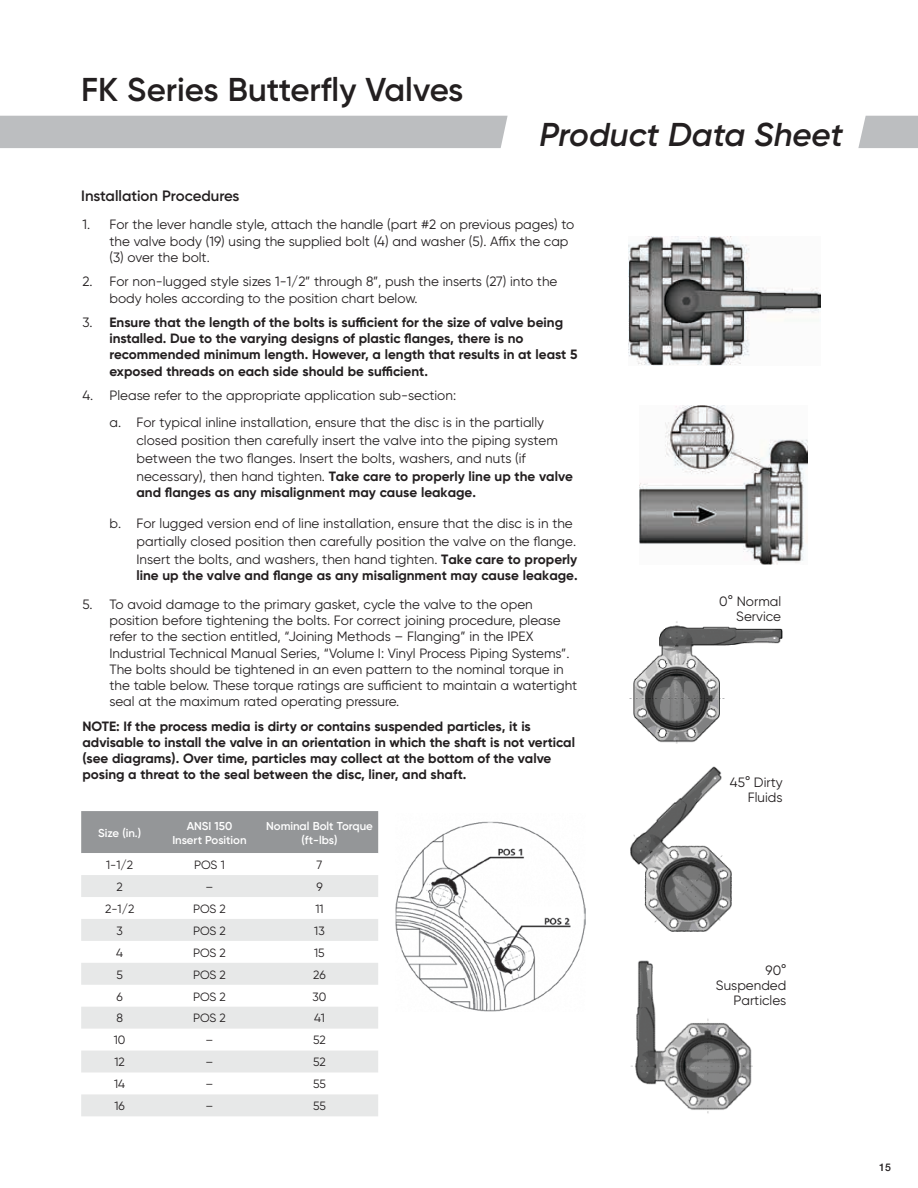
<style>
.page{position:relative;width:918px;height:1188px;background:#fff}
.page>*{position:absolute;margin:0;border:0;box-sizing:border-box;transform-origin:0 0}
.t1{font:600 33px "Gilroy";color:#231f20}
.t2{font:italic 600 33px "Gilroy";color:#231f20}
.t3{font:600 15px "Gilroy";color:#231f20}
.t4{font:13.5px/16px "Gilroy";color:#231f20}
.t5{font:700 13.5px/16px "Gilroy";color:#231f20}
.t6{font:12px "Gilroy";letter-spacing:-.005em;color:#231f20}
.t7{font:600 11.55px/13.8px "Gilroy";color:#fff;text-align:center}
.t8{font:500 10.5px "Helvetica Neue LT";color:#231f20}
.s1{font-weight:400}
.s2{font-weight:700}
</style>
<div class="page">
<svg style="left:858px;top:116px;width:60px;height:32px;background:#c0c2c4"></svg>
<div style="left:0;top:116px;width:508px;height:32px;background:#bcbec0"></div>
<img style="left:640px;top:406px;width:168px;height:159px">
<img style="left:628px;top:236px;width:192px;height:130px">
<img style="left:629px;top:621px;width:154px;height:123px">
<img style="left:630px;top:766px;width:102px;height:166px">
<img style="left:630px;top:960px;width:123px;height:154px">
<div style="left:81px;top:811px;width:297px;height:42px;background:#949698"></div>
<svg style="left:82px;top:1072px;width:296px;height:1px"></svg>
<svg style="left:81px;top:875px;width:297px;height:197px;fill:#e7e8e8"></svg>
<div style="left:81px;top:1094px;width:297px;height:22px;background:#e7e8e8"></div>
<img style="left:396px;top:821px;width:189px;height:191px">
<h1 class="t1" style="left:81px;top:69px;width:384px">FK Series Butterfly Valves</h1>
<p class="t3" style="left:81px;top:186px;width:160px">Installation Procedures</p>
<h1 class="t2" style="left:539px;top:114px;width:305px">Product Data Sheet</h1>
<p class="t4" style="left:110px;top:216px;width:466px;text-indent:-27px">1. For the lever handle style, attach the handle (part #2 on previous pages) to the valve body (19) using the supplied bolt (4) and washer (5). Affix the cap (3) over the bolt.</p>
<p class="t4" style="left:110px;top:273px;width:449px;text-indent:-27px">2. For non-lugged style sizes 1-1/2” through 8”, push the inserts (27) into the body holes according to the position chart below.</p>
<p class="t5" style="left:110px;top:314px;width:469px;text-indent:-27px"><span class="s1">3.</span> Ensure that the length of the bolts is sufficient for the size of valve being installed. Due to the varying designs of plastic flanges, there is no recommended minimum length. However, a length that results in at least 5 exposed threads on each side should be sufficient.</p>
<p class="t4" style="left:110px;top:382px;width:436px;line-height:26.7px;text-indent:-27px">4. Please refer to the appropriate application sub-section:<br>a. For typical inline installation, ensure that the disc is in the partially</p>
<p class="t4" style="left:136px;top:431px;width:438px;line-height:18px">closed position then carefully insert the valve into the piping system between the two flanges. Insert the bolts, washers, and nuts (if necessary), then hand tighten. <span class="s2">Take care to properly line up the valve</span></p>
<p class="t5" style="left:136px;top:484px;width:341px">and flanges as any misalignment may cause leakage.</p>
<p class="t4" style="left:136px;top:514px;width:442px;line-height:18px;text-indent:-27px">b. For lugged version end of line installation, ensure that the disc is in the partially closed position then carefully position the valve on the flange.<br>Insert the bolts, and washers, then hand tighten. <span class="s2">Take care to properly</span></p>
<p class="t5" style="left:136px;top:567px;width:443px">line up the valve and flange as any misalignment may cause leakage.</p>
<p class="t4" style="left:110px;top:596px;width:469px;text-indent:-27px">5. To avoid damage to the primary gasket, cycle the valve to the open position before tightening the bolts. For correct joining procedure, please refer to the section entitled, “Joining Methods – Flanging” in the IPEX Industrial Technical Manual Series, “Volume I: Vinyl Process Piping Systems”.<br>The bolts should be tightened in an even pattern to the nominal torque in the table below. These torque ratings are sufficient to maintain a watertight seal at the maximum rated operating pressure.</p>
<p class="t5" style="left:82px;top:718px;width:494px">NOTE: If the process media is dirty or contains suspended particles, it is advisable to install the valve in an orientation in which the shaft is not vertical (see diagrams). Over time, particles may collect at the bottom of the valve posing a threat to the seal between the disc, liner, and shaft.</p>
<p class="t7" style="left:98px;top:826px;width:45px">Size (in.)</p>
<p class="t7" style="left:172px;top:819px;width:76px">ANSI 150<br>Insert Position</p>
<p class="t7" style="left:266px;top:819px;width:108px">Nominal Bolt Torque (ft-lbs)</p>
<p class="t6" style="left:106px;top:857px;width:29px">1-1/2</p>
<p class="t6" style="left:194px;top:857px;width:32px">POS 1</p>
<p class="t6" style="left:317px;top:857px;width:7px">7</p>
<p class="t6" style="left:117px;top:879px;width:8px">2</p>
<p class="t6" style="left:206px;top:879px;width:9px">–</p>
<p class="t6" style="left:316px;top:879px;width:8px">9</p>
<p class="t6" style="left:105px;top:901px;width:31px">2-1/2</p>
<p class="t6" style="left:193px;top:901px;width:34px">POS 2</p>
<p class="t6" style="left:315px;top:901px;width:10px">11</p>
<p class="t6" style="left:117px;top:923px;width:8px">3</p>
<p class="t6" style="left:193px;top:923px;width:34px">POS 2</p>
<p class="t6" style="left:314px;top:923px;width:12px">13</p>
<p class="t6" style="left:116px;top:945px;width:8px">4</p>
<p class="t6" style="left:193px;top:945px;width:34px">POS 2</p>
<p class="t6" style="left:314px;top:945px;width:12px">15</p>
<p class="t6" style="left:116px;top:967px;width:8px">5</p>
<p class="t6" style="left:193px;top:967px;width:34px">POS 2</p>
<p class="t6" style="left:313px;top:967px;width:14px">26</p>
<p class="t6" style="left:117px;top:989px;width:8px">6</p>
<p class="t6" style="left:193px;top:989px;width:34px">POS 2</p>
<p class="t6" style="left:313px;top:989px;width:15px">30</p>
<p class="t6" style="left:116px;top:1011px;width:8px">8</p>
<p class="t6" style="left:193px;top:1011px;width:34px">POS 2</p>
<p class="t6" style="left:314px;top:1011px;width:12px">41</p>
<p class="t6" style="left:114px;top:1033px;width:13px">10</p>
<p class="t6" style="left:206px;top:1033px;width:9px">–</p>
<p class="t6" style="left:313px;top:1033px;width:14px">52</p>
<p class="t6" style="left:115px;top:1055px;width:12px">12</p>
<p class="t6" style="left:206px;top:1055px;width:9px">–</p>
<p class="t6" style="left:313px;top:1055px;width:14px">52</p>
<p class="t6" style="left:114px;top:1077px;width:13px">14</p>
<p class="t6" style="left:206px;top:1077px;width:9px">–</p>
<p class="t6" style="left:313px;top:1077px;width:14px">55</p>
<p class="t6" style="left:114px;top:1099px;width:12px">16</p>
<p class="t6" style="left:206px;top:1099px;width:9px">–</p>
<p class="t6" style="left:313px;top:1099px;width:14px">55</p>
<p class="t4" style="left:719px;top:593px;width:63px;line-height:15px;text-align:right">0° Normal<br>Service</p>
<p class="t4" style="left:730px;top:775px;width:54px;line-height:15px;text-align:right">45° Dirty<br>Fluids</p>
<p class="t4" style="left:716px;top:963px;width:72px;line-height:15px;text-align:right">90°<br>Suspended<br>Particles</p>
<p class="t8" style="left:879px;top:1161px;width:13px">15</p>
</div>
